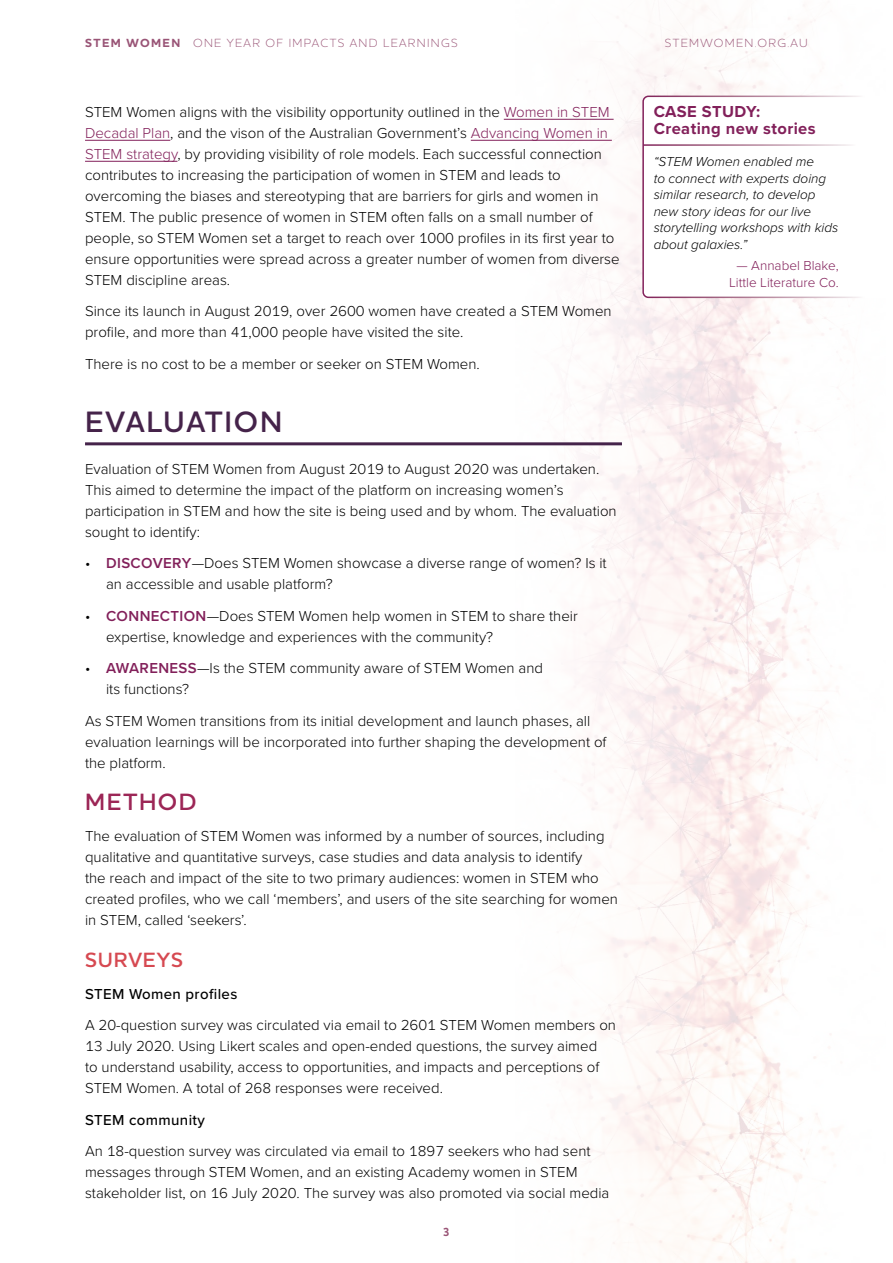
<style>
.page{position:relative;width:893px;height:1263px;background:#fff}
.page>*{position:absolute;margin:0;border:0;box-sizing:border-box;transform-origin:0 0}
.t1{font:600 30px "Houschka Pro";letter-spacing:.055em;color:#45234a}
.t2{font:600 24px "Houschka Pro";letter-spacing:.065em;color:#9c2656}
.t3{font:600 21px "Houschka Pro";letter-spacing:.04em;color:#d64951}
.t4{font:700 16.5px/16.5px "Proxima Nova";letter-spacing:.025em;color:#82205a}
.t5{font:300 15px/21px "Proxima Nova";color:#000}
.t6{font:500 15px "Proxima Nova";letter-spacing:.025em;color:#000}
.t7{font:italic 300 13.5px/16.5px "Proxima Nova";color:#000}
.t8{font:300 13.5px/16.5px "Proxima Nova";color:#82205a;text-align:center}
.t9{font:300 12px "Houschka Pro";letter-spacing:.115em;color:#995476}
.t10{font:700 12px "Houschka Pro";color:#995476}
.s1{font-weight:700}
.s2{color:#82205a}
.s3{font-weight:600;color:#82205a}
</style>
<div class="page">
<img style="left:85px;top:5px;width:748px;height:1258px">
<hr style="left:504px;top:119px;width:110px;height:1px;background:#82205a">
<hr style="left:85px;top:140px;width:85px;height:1px;background:#82205a">
<hr style="left:471px;top:140px;width:141px;height:1px;background:#82205a">
<hr style="left:85px;top:161px;width:92px;height:1px;background:#82205a">
<hr style="left:85px;top:442px;width:537px;height:3px;background:#45234a">
<svg style="left:642px;top:95px;width:218px;height:204px"></svg>
<hr style="left:643px;top:144px;width:250px;height:2px;background:#fff">
<p class="t9" style="left:85px;top:35px;width:374px"><span class="s1">STEM WOMEN</span> ONE YEAR OF IMPACTS AND LEARNINGS</p>
<p class="t9" style="left:665px;top:35px;width:144px">STEMWOMEN.ORG.AU</p>
<p class="t5" style="left:85px;top:100px;width:536px">STEM Women aligns with the visibility opportunity outlined in the <span class="s2">Women in STEM Decadal Plan</span>, and the vison of the Australian Government’s <span class="s2">Advancing Women in STEM strategy</span>, by providing visibility of role models. Each successful connection contributes to increasing the participation of women in STEM and leads to overcoming the biases and stereotyping that are barriers for girls and women in STEM. The public presence of women in STEM often falls on a small number of people, so STEM Women set a target to reach over 1000 profiles in its first year to ensure opportunities were spread across a greater number of women from diverse STEM discipline areas.</p>
<p class="t5" style="left:85px;top:300px;width:528px">Since its launch in August 2019, over 2600 women have created a STEM Women profile, and more than 41,000 people have visited the site.</p>
<p class="t5" style="left:85px;top:352px;width:396px">There is no cost to be a member or seeker on STEM Women.</p>
<h1 class="t1" style="left:85px;top:402px;width:199px">EVALUATION</h1>
<p class="t5" style="left:85px;top:457px;width:533px">Evaluation of STEM Women from August 2019 to August 2020 was undertaken.<br>This aimed to determine the impact of the platform on increasing women’s participation in STEM and how the site is being used and by whom. The evaluation sought to identify:</p>
<p class="t5" style="left:106px;top:552px;width:502px;text-indent:-21px">• <span class="s3">DISCOVERY</span>—Does STEM Women showcase a diverse range of women? Is it an accessible and usable platform?</p>
<p class="t5" style="left:106px;top:604px;width:473px;text-indent:-21px">• <span class="s3">CONNECTION</span>—Does STEM Women help women in STEM to share their expertise, knowledge and experiences with the community?</p>
<p class="t5" style="left:106px;top:657px;width:438px;text-indent:-21px">• <span class="s3">AWARENESS</span>—Is the STEM community aware of STEM Women and its functions?</p>
<p class="t5" style="left:85px;top:709px;width:523px">As STEM Women transitions from its initial development and launch phases, all evaluation learnings will be incorporated into further shaping the development of the platform.</p>
<h2 class="t2" style="left:85px;top:786px;width:113px">METHOD</h2>
<p class="t5" style="left:85px;top:825px;width:534px">The evaluation of STEM Women was informed by a number of sources, including qualitative and quantitative surveys, case studies and data analysis to identify<br>the reach and impact of the site to two primary audiences: women in STEM who created profiles, who we call ‘members’, and users of the site searching for women in STEM, called ‘seekers’.</p>
<h3 class="t3" style="left:85px;top:947px;width:99px">SURVEYS</h3>
<p class="t6" style="left:85px;top:983px;width:154px">STEM Women profiles</p>
<p class="t5" style="left:85px;top:1014px;width:532px">A 20-question survey was circulated via email to 2601 STEM Women members on 13 July 2020. Using Likert scales and open-ended questions, the survey aimed<br>to understand usability, access to opportunities, and impacts and perceptions of STEM Women. A total of 268 responses were received.</p>
<p class="t6" style="left:85px;top:1109px;width:121px">STEM community</p>
<p class="t5" style="left:85px;top:1140px;width:526px">An 18-question survey was circulated via email to 1897 seekers who had sent messages through STEM Women, and an existing Academy women in STEM stakeholder list, on 16 July 2020. The survey was also promoted via social media</p>
<p class="t10" style="left:443px;top:1224px;width:9px">3</p>
<p class="t4" style="left:654px;top:103px;width:163px">CASE STUDY:<br>Creating new stories</p>
<p class="t7" style="left:654px;top:153px;width:186px">“STEM Women enabled me<br>to connect with experts doing similar research, to develop new story ideas for our live storytelling workshops with kids about galaxies.”</p>
<p class="t8" style="left:729px;top:257px;width:111px">— Annabel Blake,<br>Little Literature Co.</p>
</div>
